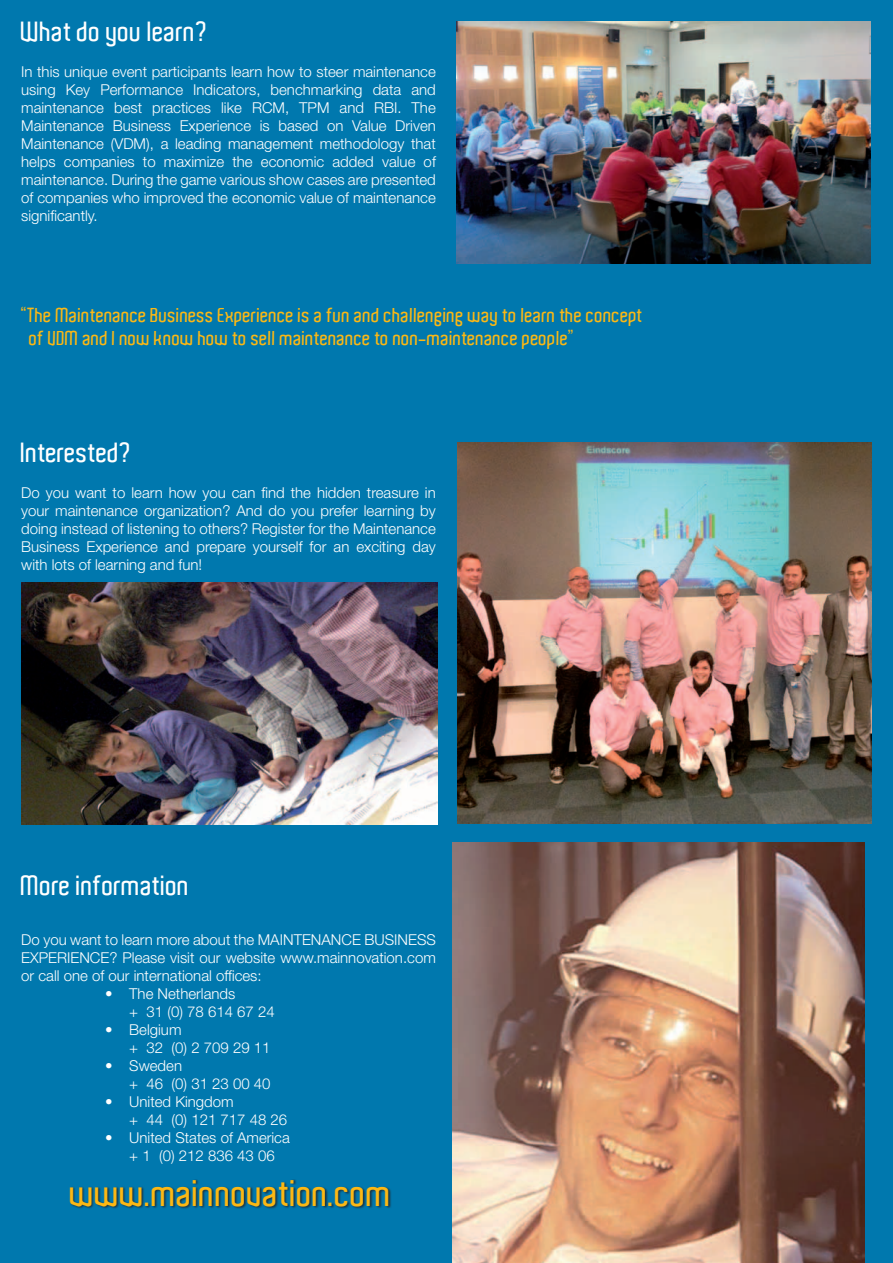
<style>
.page{position:relative;width:893px;height:1263px;background:#0078ae}
.page>*{position:absolute;margin:0;border:0;box-sizing:border-box;transform-origin:0 0}
.t1{font:600 36px "Aldo";color:#fcb814}
.t2{font:600 27px "Aldo";color:#fff}
.t3{font:600 19.5px/23.4px "Aldo";color:#fcb814}
.t4{font:300 15px/18px "Helvetica Neue LT Std";color:#fff}
</style>
<div class="page">
<img style="left:456px;top:21px;width:415px;height:243px">
<img style="left:457px;top:442px;width:415px;height:382px">
<img style="left:21px;top:583px;width:417px;height:242px">
<img style="left:453px;top:842px;width:411px;height:421px">
<div style="left:70px;top:1179px;width:322px;height:30px;background:#231f20;opacity:.75"></div>
<h2 class="t2" style="left:21px;top:16px;width:188px">What do you learn?</h2>
<p class="t4" style="left:21px;top:62px;width:416px;text-align:justify">In this unique event participants learn how to steer maintenance using Key Performance Indicators, benchmarking data and maintenance best practices like RCM, TPM and RBI. The Maintenance Business Experience is based on Value Driven Maintenance (VDM), a leading management methodology that helps companies to maximize the economic added value of maintenance. During the game various show cases are presented of companies who improved the economic value of maintenance significantly.</p>
<h3 class="t3" style="left:29px;top:303px;width:615px;text-indent:-8px">“The Maintenance Business Experience is a fun and challenging way to learn the concept of VDM and I now know how to sell maintenance to non-maintenance people”</h3>
<h2 class="t2" style="left:21px;top:437px;width:112px">Interested?</h2>
<p class="t4" style="left:21px;top:483px;width:416px;text-align:justify">Do you want to learn how you can find the hidden treasure in your maintenance organization? And do you prefer learning by doing instead of listening to others? Register for the Maintenance Business Experience and prepare yourself for an exciting day with lots of learning and fun!</p>
<h2 class="t2" style="left:21px;top:870px;width:170px">More information</h2>
<p class="t4" style="left:21px;top:931px;width:416px;text-align:justify">Do you want to learn more about the MAINTENANCE BUSINESS EXPERIENCE? Please visit our website www.mainnovation.com or call one of our international offices:</p>
<p class="t4" style="left:129px;top:985px;width:147px;text-indent:-24px">• The Netherlands<br>+ 31 (0) 78 614 67 24</p>
<p class="t4" style="left:129px;top:1021px;width:143px;text-indent:-24px">• Belgium<br>+ 32 (0) 2 709 29 11</p>
<p class="t4" style="left:129px;top:1057px;width:143px;text-indent:-24px">• Sweden<br>+ 46 (0) 31 23 00 40</p>
<p class="t4" style="left:129px;top:1093px;width:160px;text-indent:-24px">• United Kingdom<br>+ 44 (0) 121 717 48 26</p>
<p class="t4" style="left:105px;top:1129px;width:186px;text-align:center">• United States of America + 1 (0) 212 836 43 06</p>
<h1 class="t1" style="left:70px;top:1173px;width:323px">www.mainnovation.com</h1>
</div>
